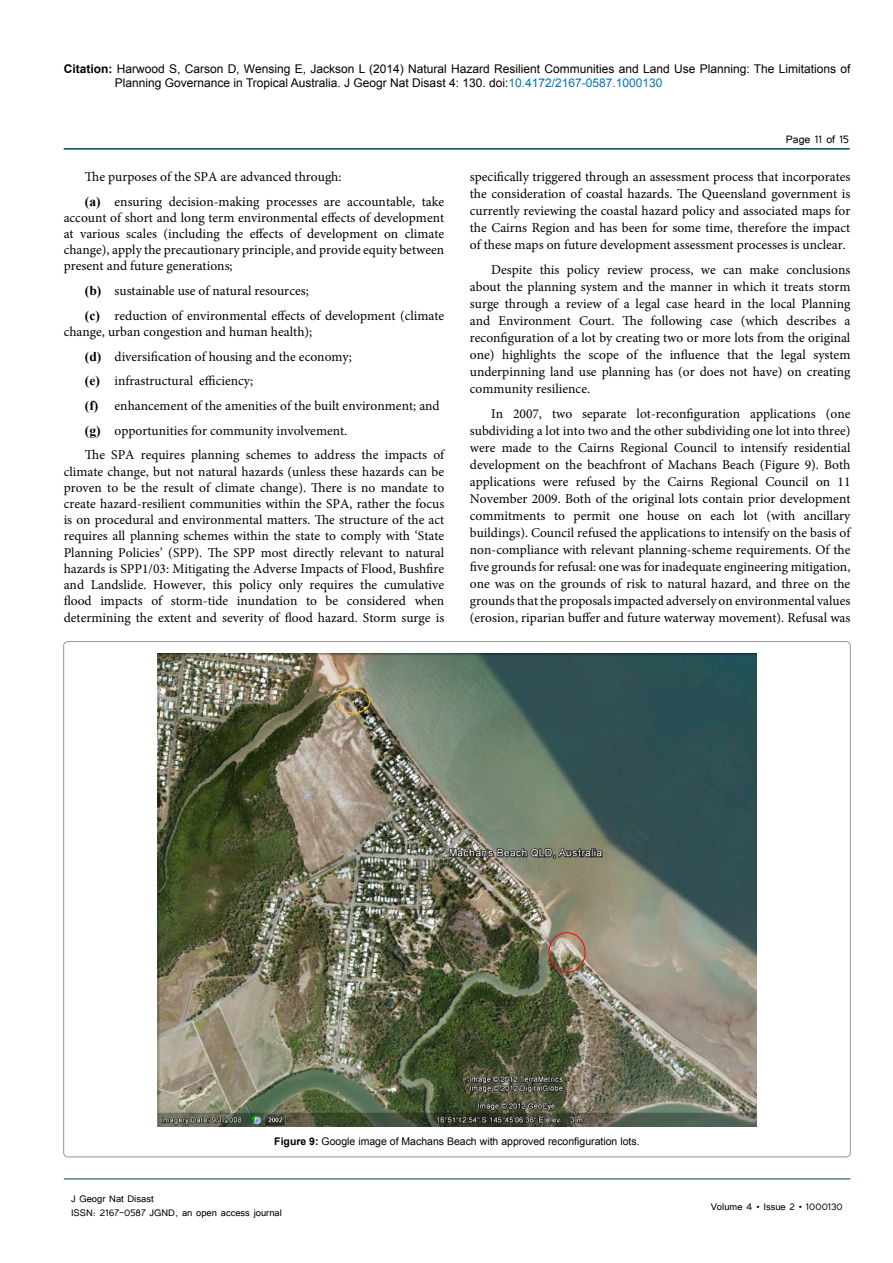
<style>
.page{position:relative;width:893px;height:1263px;background:#fff}
.page>*{position:absolute;margin:0;border:0;box-sizing:border-box;transform-origin:0 0}
.t1{font:13.5px/17px "Minion Pro";color:#000;text-align:justify}
.t2{font:13.5px "Tunga";color:#000}
.t3{font:12px/14.4px "Arial";color:#000}
.t4{font:12px/14.4px "Tunga";color:#000}
.t5{font:10.5px "Arial";color:#000}
.s1{font-weight:700}
.s2{color:#0072bc}
.s3{font-family:"Times New Roman";font-weight:700}
</style>
<div class="page">
<hr style="left:64px;top:148px;width:786px;height:2px;background:#00455b">
<hr style="left:64px;top:1179px;width:786px;height:1px;background:#00455b">
<img style="left:158px;top:653px;width:598px;height:473px">
<div style="left:548px;top:932px;width:37px;height:41px;border:1px solid #f00;border-radius:50%"></div>
<div style="left:335px;top:690px;width:35px;height:23px;border:1px solid #ffc000;border-radius:50%"></div>
<p class="t3" style="left:115px;top:61px;width:737px;text-indent:-51px"><span class="s1">Citation:</span> Harwood S, Carson D, Wensing E, Jackson L (2014) Natural Hazard Resilient Communities and Land Use Planning: The Limitations of<br>Planning Governance in Tropical Australia. J Geogr Nat Disast 4: 130. doi:<span class="s2">10.4172/2167-0587.1000130</span></p>
<p class="t1" style="left:85px;top:164px;width:361px;line-height:24.8px">The purposes of the SPA are advanced through:<br><span class="s3">(a)</span> ensuring decision-making processes are accountable, take</p>
<p class="t1" style="left:64px;top:209px;width:382px;line-height:16.2px">account of short and long term environmental effects of development at various scales (including the effects of development on climate change), apply the precautionary principle, and provide equity between present and future generations;</p>
<p class="t1" style="left:85px;top:278px;width:361px;line-height:24.8px"><span class="s3">(b)</span> sustainable use of natural resources;<br><span class="s3">(c)</span> reduction of environmental effects of development (climate</p>
<p class="t1" style="left:85px;top:319px;width:361px;line-height:24.8px;text-align:left;text-indent:-21px">change, urban congestion and human health);<br><span class="s3">(d)</span> diversification of housing and the economy;<br><span class="s3">(e)</span> infrastructural efficiency;<br><span class="s3">(f)</span> enhancement of the amenities of the built environment; and <span class="s3">(g)</span> opportunities for community involvement.<br>The SPA requires planning schemes to address the impacts of</p>
<p class="t1" style="left:64px;top:463px;width:382px;line-height:16.2px">climate change, but not natural hazards (unless these hazards can be proven to be the result of climate change). There is no mandate to create hazard-resilient communities within the SPA, rather the focus is on procedural and environmental matters. The structure of the act requires all planning schemes within the state to comply with ‘State Planning Policies’ (SPP). The SPP most directly relevant to natural hazards is SPP1/03: Mitigating the Adverse Impacts of Flood, Bushfire and Landslide. However, this policy only requires the cumulative flood impacts of storm-tide inundation to be considered when determining the extent and severity of flood hazard. Storm surge is</p>
<p class="t2" style="left:786px;top:131px;width:65px">Page 11 of 15</p>
<p class="t1" style="left:470px;top:168px;width:382px">specifically triggered through an assessment process that incorporates the consideration of coastal hazards. The Queensland government is currently reviewing the coastal hazard policy and associated maps for the Cairns Region and has been for some time, therefore the impact of these maps on future development assessment processes is unclear.</p>
<p class="t1" style="left:470px;top:261px;width:382px;text-indent:21px">Despite this policy review process, we can make conclusions about the planning system and the manner in which it treats storm surge through a review of a legal case heard in the local Planning and Environment Court. The following case (which describes a reconfiguration of a lot by creating two or more lots from the original one) highlights the scope of the influence that the legal system underpinning land use planning has (or does not have) on creating community resilience.</p>
<p class="t1" style="left:470px;top:405px;width:382px;text-indent:21px">In 2007, two separate lot-reconfiguration applications (one subdividing a lot into two and the other subdividing one lot into three) were made to the Cairns Regional Council to intensify residential development on the beachfront of Machans Beach (Figure 9). Both applications were refused by the Cairns Regional Council on 11<br>November 2009. Both of the original lots contain prior development commitments to permit one house on each lot (with ancillary buildings). Council refused the applications to intensify on the basis of non-compliance with relevant planning-scheme requirements. Of the five grounds for refusal: one was for inadequate engineering mitigation, one was on the grounds of risk to natural hazard, and three on the grounds that the proposals impacted adversely on environmental values (erosion, riparian buffer and future waterway movement). Refusal was</p>
<p class="t5" style="left:274px;top:1135px;width:367px"><span class="s1">Figure 9:</span> Google image of Machans Beach with approved reconfiguration lots.</p>
<p class="t4" style="left:71px;top:1190px;width:212px">J Geogr Nat Disast<br>ISSN: 2167-0587 JGND, an open access journal</p>
<p class="t4" style="left:711px;top:1199px;width:134px">Volume 4 • Issue 2 • 1000130</p>
</div>
